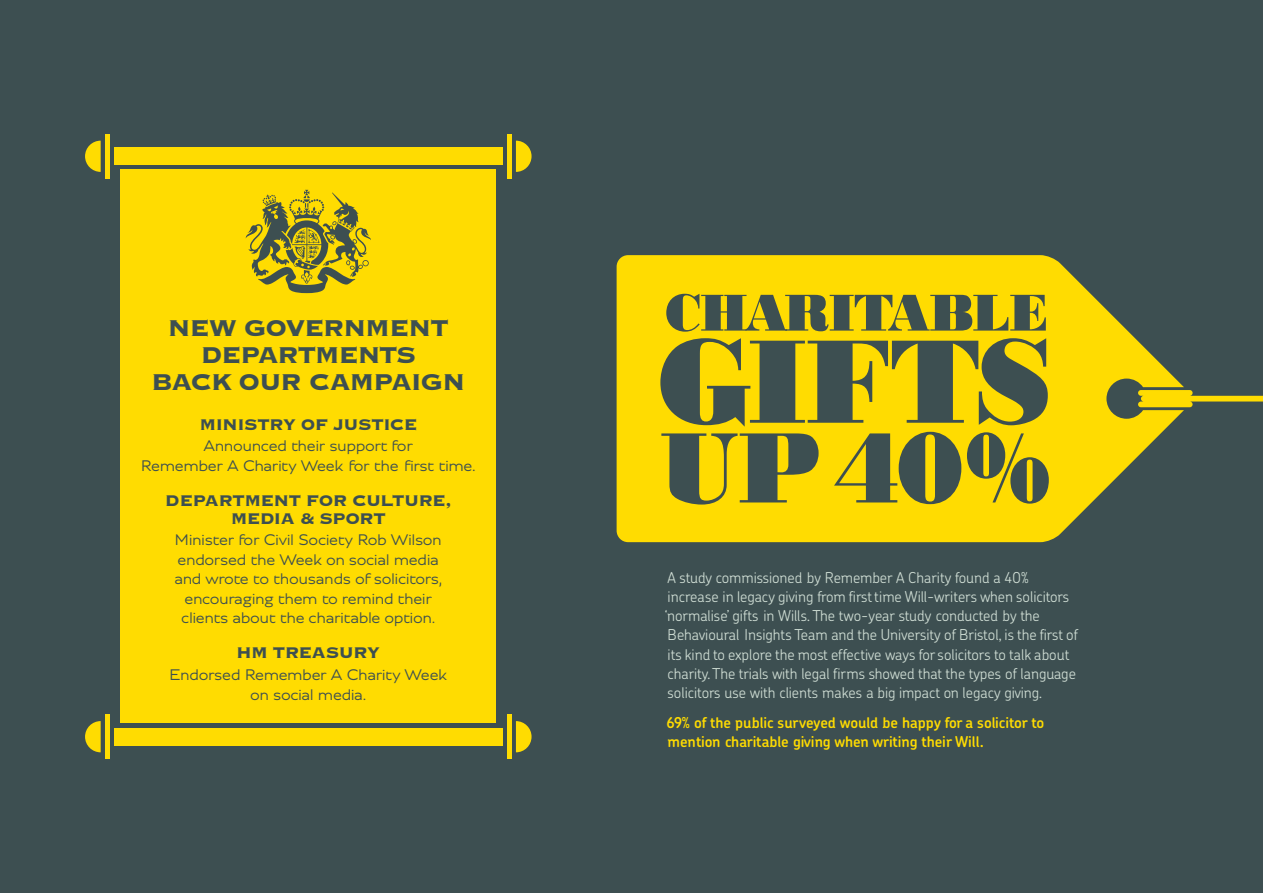
<style>
.page{position:relative;width:1263px;height:893px;background:#3d4f51}
.page>*{position:absolute;margin:0;border:0;box-sizing:border-box;transform-origin:0 0}
.t1{font:900 123px "Bodoni D";letter-spacing:-.04em;color:#3d4f51}
.t2{font:900 103.5px "Bodoni D";color:#3d4f51}
.t3{font:900 53.7px "Bodoni D";letter-spacing:-.035em;color:#3d4f51}
.t4{font:700 30px/27px "Copperplate";letter-spacing:-.045em;color:#3d4f51;text-align:center}
.t5{font:700 20.25px/18px "Copperplate";letter-spacing:-.04em;color:#3d4f51;text-align:center}
.t6{font:300 16.5px/19.5px "Bentley Expanded";letter-spacing:-.03em;color:#3d4f51;text-align:center}
.t7{font:300 15px/19.2px "Chevin Std";letter-spacing:-.005em;color:#cedcd3}
.t8{font:600 15px "Chevin Std";letter-spacing:-.005em;color:#ffdc01}
</style>
<div class="page">
<svg style="left:617px;top:255px;width:567px;height:287px;background:#e8cb0a"></svg>
<svg style="left:1138px;top:390px;width:125px;height:17px"></svg>
<div style="left:114px;top:147px;width:388px;height:18px;background:#ffdc01"></div>
<div style="left:105px;top:134px;width:5px;height:45px;background:#ffdc01"></div>
<hr style="left:507px;top:134px;width:4px;height:45px;background:#ffdc01">
<svg style="left:85px;top:141px;width:16px;height:31px"></svg>
<svg style="left:516px;top:141px;width:15px;height:31px"></svg>
<div style="left:114px;top:728px;width:388px;height:18px;background:#ffdc01"></div>
<div style="left:105px;top:714px;width:5px;height:45px;background:#ffdc01"></div>
<hr style="left:507px;top:714px;width:4px;height:45px;background:#ffdc01">
<svg style="left:85px;top:721px;width:16px;height:31px"></svg>
<svg style="left:516px;top:721px;width:15px;height:31px"></svg>
<div style="left:121px;top:170px;width:375px;height:553px;background:#ffdc01"></div>
<svg style="left:245px;top:190px;width:126px;height:103px"></svg>
<p class="t4" style="left:151px;top:313px;width:316px">NEW GOVERNMENT<br>DEPARTMENTS<br>BACK OUR CAMPAIGN</p>
<p class="t5" style="left:199px;top:414px;width:219px">MINISTRY OF JUSTICE</p>
<p class="t6" style="left:141px;top:436px;width:336px">Announced their support for<br>Remember A Charity Week for the first time.</p>
<p class="t5" style="left:165px;top:490px;width:288px">DEPARTMENT FOR CULTURE,<br>MEDIA &amp; SPORT</p>
<p class="t6" style="left:174px;top:530px;width:269px">Minister for Civil Society Rob Wilson endorsed the Week on social media and wrote to thousands of solicitors, encouraging them to remind their clients about the charitable option.</p>
<p class="t5" style="left:236px;top:642px;width:145px">HM TREASURY</p>
<p class="t6" style="left:169px;top:665px;width:280px">Endorsed Remember A Charity Week on social media.</p>
<p class="t3" style="left:665px;top:281px;width:386px">CHARITABLE</p>
<p class="t1" style="left:657px;top:310px;width:397px">GIFTS</p>
<p class="t2" style="left:659px;top:408px;width:392px">UP 40%</p>
<p class="t7" style="left:668px;top:567px;width:403px">A study commissioned by Remember A Charity found a 40% increase in legacy giving from first time Will-writers when solicitors</p>
<p class="t7" style="left:665px;top:606px;width:376px">‘normalise’ gifts in Wills. The two-year study conducted by the</p>
<p class="t7" style="left:668px;top:625px;width:412px">Behavioural Insights Team and the University of Bristol, is the first of its kind to explore the most effective ways for solicitors to talk about charity. The trials with legal firms showed that the types of language solicitors use with clients makes a big impact on legacy giving.</p>
<p class="t8" style="left:666px;top:712px;width:379px">69% of the public surveyed would be happy for a solicitor to</p>
<p class="t8" style="left:668px;top:731px;width:318px">mention charitable giving when writing their Will.</p>
</div>
